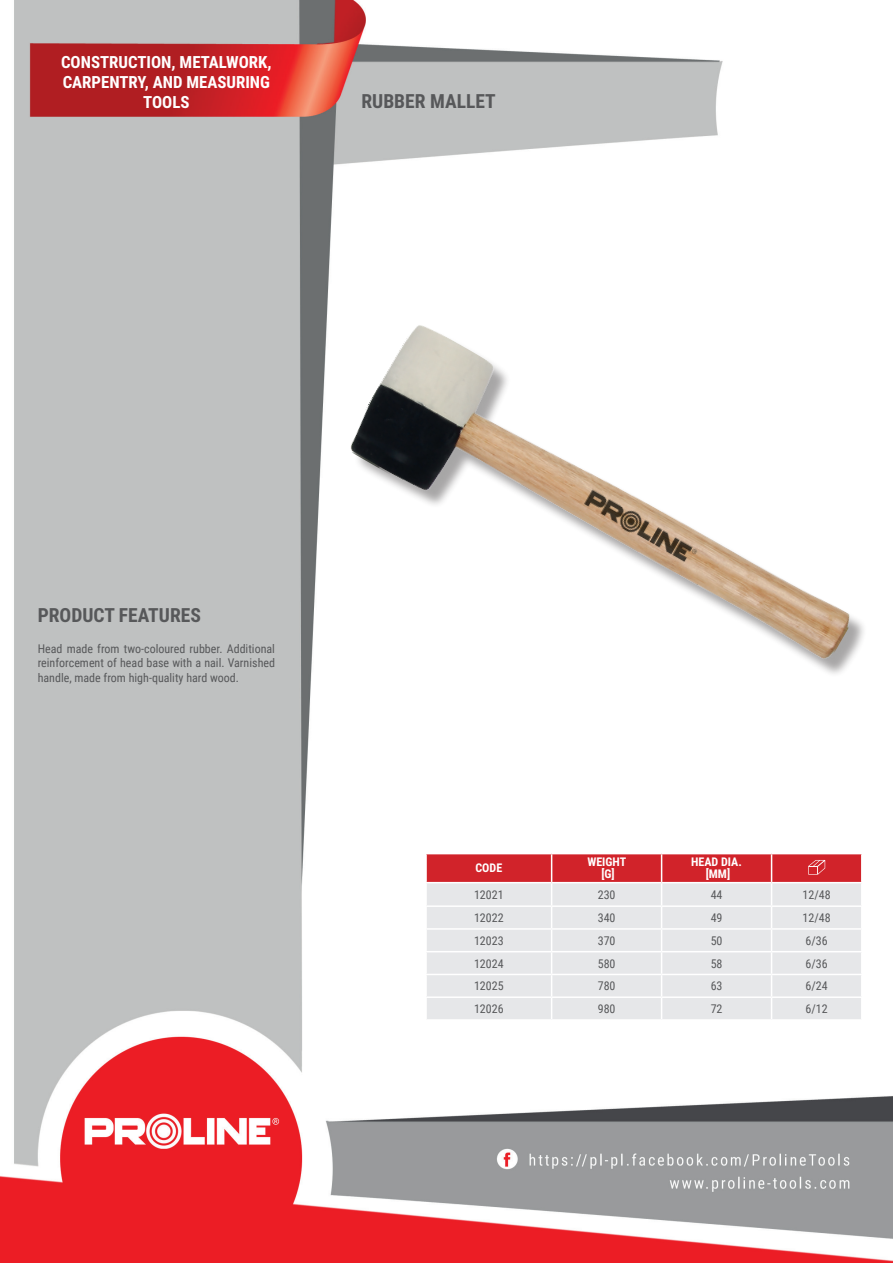
<style>
.page{position:relative;width:893px;height:1263px;background:#fff}
.page>*{position:absolute;margin:0;border:0;box-sizing:border-box;transform-origin:0 0}
.t1{font:700 19.5px "Roboto Condensed";color:#57585a}
.t2{font:700 16.8px/20.1px "Roboto Condensed";color:#fff;text-align:center}
.t3{font:12px/14.4px "Roboto Condensed";color:#57585a;text-align:justify}
.t4{font:700 12px/12px "Roboto Condensed";color:#fff;text-align:center}
</style>
<div class="page">
<img style="left:0;top:0;width:893px;height:1263px">
<img style="left:343px;top:320px;width:531px;height:391px">
<hr style="left:425px;top:854px;width:2px;height:28px;background:#fff">
<hr style="left:425px;top:883px;width:2px;height:22px;background:#fff">
<hr style="left:425px;top:907px;width:2px;height:21px;background:#fff">
<hr style="left:425px;top:930px;width:2px;height:21px;background:#fff">
<hr style="left:425px;top:952px;width:2px;height:22px;background:#fff">
<hr style="left:425px;top:975px;width:2px;height:21px;background:#fff">
<hr style="left:425px;top:998px;width:2px;height:21px;background:#fff">
<hr style="left:425px;top:853px;width:127px;height:1px;background:#fff">
<hr style="left:425px;top:882px;width:127px;height:1px;background:#fff">
<hr style="left:425px;top:905px;width:127px;height:2px;background:#fff">
<hr style="left:425px;top:928px;width:127px;height:2px;background:#fff">
<hr style="left:425px;top:951px;width:127px;height:1px;background:#fff">
<hr style="left:425px;top:974px;width:127px;height:1px;background:#fff">
<hr style="left:425px;top:996px;width:127px;height:2px;background:#fff">
<hr style="left:425px;top:1019px;width:127px;height:2px;background:#fff">
<hr style="left:552px;top:1019px;width:110px;height:2px;background:#fff">
<hr style="left:662px;top:1019px;width:110px;height:2px;background:#fff">
<hr style="left:772px;top:1019px;width:90px;height:2px;background:#fff">
<svg style="left:426px;top:853px;width:436px;height:166px;background:#e4c8cb"></svg>
<h2 class="t2" style="left:61px;top:51px;width:212px">CONSTRUCTION, METALWORK,<br>CARPENTRY, AND MEASURING<br>TOOLS</h2>
<h1 class="t1" style="left:361px;top:88px;width:136px">RUBBER MALLET</h1>
<h1 class="t1" style="left:38px;top:601px;width:165px">PRODUCT FEATURES</h1>
<p class="t3" style="left:38px;top:641px;width:239px">Head made from two-coloured rubber. Additional reinforcement of head base with a nail. Varnished handle, made from high-quality hard wood.</p>
<p class="t4" style="left:475px;top:862px;width:28px">CODE</p>
<p class="t4" style="left:587px;top:856px;width:40px">WEIGHT [G]</p>
<p class="t4" style="left:691px;top:856px;width:52px">HEAD DIA. [MM]</p>
<p class="t3" style="left:474px;top:887px;width:31px">12021</p>
<p class="t3" style="left:598px;top:887px;width:19px">230</p>
<p class="t3" style="left:711px;top:887px;width:13px">44</p>
<p class="t3" style="left:803px;top:887px;width:30px">12/48</p>
<p class="t3" style="left:474px;top:910px;width:31px">12022</p>
<p class="t3" style="left:598px;top:910px;width:19px">340</p>
<p class="t3" style="left:711px;top:910px;width:13px">49</p>
<p class="t3" style="left:803px;top:910px;width:30px">12/48</p>
<p class="t3" style="left:474px;top:933px;width:31px">12023</p>
<p class="t3" style="left:598px;top:933px;width:19px">370</p>
<p class="t3" style="left:711px;top:933px;width:13px">50</p>
<p class="t3" style="left:806px;top:933px;width:24px">6/36</p>
<p class="t3" style="left:474px;top:956px;width:31px">12024</p>
<p class="t3" style="left:598px;top:956px;width:19px">580</p>
<p class="t3" style="left:711px;top:956px;width:13px">58</p>
<p class="t3" style="left:806px;top:956px;width:24px">6/36</p>
<p class="t3" style="left:474px;top:978px;width:31px">12025</p>
<p class="t3" style="left:598px;top:978px;width:19px">780</p>
<p class="t3" style="left:711px;top:978px;width:13px">63</p>
<p class="t3" style="left:806px;top:978px;width:24px">6/24</p>
<p class="t3" style="left:474px;top:1001px;width:31px">12026</p>
<p class="t3" style="left:598px;top:1001px;width:19px">980</p>
<p class="t3" style="left:711px;top:1001px;width:13px">72</p>
<p class="t3" style="left:806px;top:1001px;width:24px">6/12</p>
</div>
